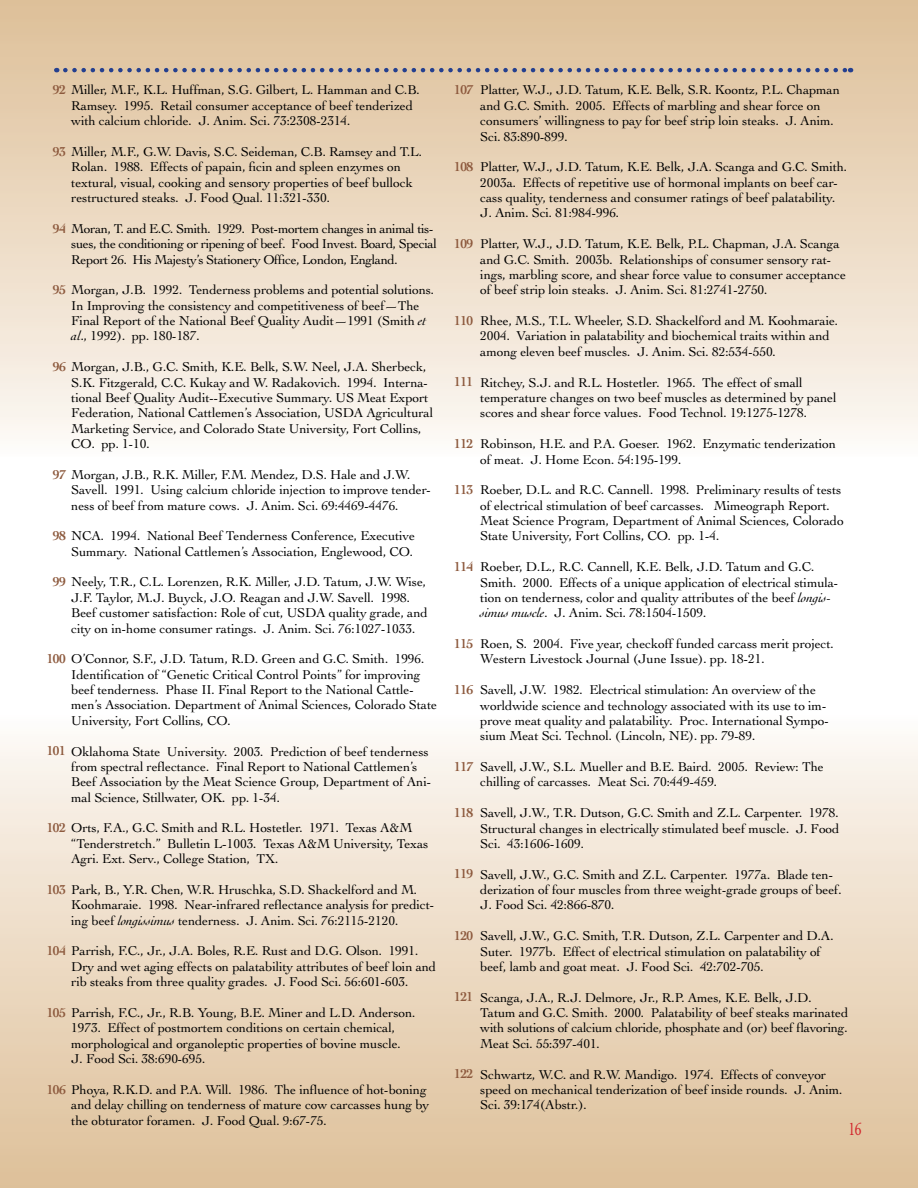
<style>
.page{position:relative;width:918px;height:1188px;background:#fff}
.page>*{position:absolute;margin:0;border:0;box-sizing:border-box;transform-origin:0 0}
.t1{font:18px "Albatross";color:#d2232a}
.t2{font:13.5px/15.5px "Cochin";letter-spacing:-.01em;color:#000}
.t3{font:13.5px/15.5px "Cochin";letter-spacing:-.03em;color:#000}
.t4{font:700 13.5px "Cochin";letter-spacing:-.06em;color:#8d5a3e}
.s1{font-weight:700;color:#8d5a3e}
.s2{font-style:italic}
</style>
<div class="page">
<svg style="left:0;top:740px;width:5px;height:448px;background:#ecdac3"></svg>
<div style="left:5px;top:713px;width:913px;height:475px;background:linear-gradient(to bottom,#fdfaf7,#ddbf97)"></div>
<div style="left:0;top:0;width:918px;height:456px;background:linear-gradient(to bottom,#ddbe96,#fdf9f5)"></div>
<svg style="left:65px;top:68px;width:786px;height:4px;background:#938f9c"></svg>
<p class="t2" style="left:71px;top:82px;width:350px;text-indent:-18px"><span class="s1">92</span> Miller, M.F., K.L. Huffman, S.G. Gilbert, L. Hamman and C.B.<br>Ramsey. 1995. Retail consumer acceptance of beef tenderized with calcium chloride. J. Anim. Sci. 73:2308-2314.</p>
<p class="t2" style="left:71px;top:144px;width:353px;text-indent:-18px"><span class="s1">93</span> Miller, M.F., G.W. Davis, S.C. Seideman, C.B. Ramsey and T.L.<br>Rolan. 1988. Effects of papain, ficin and spleen enzymes on textural, visual, cooking and sensory properties of beef bullock restructured steaks. J. Food Qual. 11:321-330.</p>
<p class="t3" style="left:71px;top:221px;width:367px;text-indent:-18px"><span class="s1">94</span> Moran, T. and E.C. Smith. 1929. Post-mortem changes in animal tis&shy;sues, the conditioning or ripening of beef. Food Invest. Board, Special<br>Report 26. His Majesty’s Stationery Office, London, England.</p>
<p class="t2" style="left:71px;top:282px;width:365px;text-indent:-18px"><span class="s1">95</span> Morgan, J.B. 1992. Tenderness problems and potential solutions.<br>In Improving the consistency and competitiveness of beef—The Final Report of the National Beef Quality Audit—1991 (Smith <span class="s2">et al</span>., 1992). pp. 180-187.</p>
<p class="t2" style="left:71px;top:359px;width:363px;text-indent:-18px"><span class="s1">96</span> Morgan, J.B., G.C. Smith, K.E. Belk, S.W. Neel, J.A. Sherbeck, S.K. Fitzgerald, C.C. Kukay and W. Radakovich. 1994. Interna&shy;tional Beef Quality Audit--Executive Summary. US Meat Export Federation, National Cattlemen’s Association, USDA Agricultural Marketing Service, and Colorado State University, Fort Collins, CO. pp. 1-10.</p>
<p class="t2" style="left:71px;top:467px;width:361px;text-indent:-18px"><span class="s1">97</span> Morgan, J.B., R.K. Miller, F.M. Mendez, D.S. Hale and J.W.<br>Savell. 1991. Using calcium chloride injection to improve tender&shy;ness of beef from mature cows. J. Anim. Sci. 69:4469-4476.</p>
<p class="t2" style="left:53px;top:528px;width:364px;text-align:right"><span class="s1">98</span> NCA. 1994. National Beef Tenderness Conference, Executive<br>Summary. National Cattlemen’s Association, Englewood, CO.</p>
<p class="t2" style="left:71px;top:574px;width:358px;text-indent:-18px"><span class="s1">99</span> Neely, T.R., C.L. Lorenzen, R.K. Miller, J.D. Tatum, J.W. Wise, J.F. Taylor, M.J. Buyck, J.O. Reagan and J.W. Savell. 1998.<br>Beef customer satisfaction: Role of cut, USDA quality grade, and city on in-home consumer ratings. J. Anim. Sci. 76:1027-1033.</p>
<p class="t2" style="left:71px;top:651px;width:367px;text-indent:-25px"><span class="s1">100</span> O’Connor, S.F., J.D. Tatum, R.D. Green and G.C. Smith. 1996.<br>Identification of “Genetic Critical Control Points” for improving beef tenderness. Phase II. Final Report to the National Cattle&shy;men’s Association. Department of Animal Sciences, Colorado State University, Fort Collins, CO.</p>
<p class="t2" style="left:71px;top:743px;width:361px;text-indent:-25px"><span class="s1">101</span> Oklahoma State University. 2003. Prediction of beef tenderness from spectral reflectance. Final Report to National Cattlemen’s Beef Association by the Meat Science Group, Department of Ani&shy;mal Science, Stillwater, OK. pp. 1-34.</p>
<p class="t2" style="left:71px;top:820px;width:359px;text-indent:-25px"><span class="s1">102</span> Orts, F.A., G.C. Smith and R.L. Hostetler. 1971. Texas A&amp;M “Tenderstretch.” Bulletin L-1003. Texas A&amp;M University, Texas<br>Agri. Ext. Serv., College Station, TX.</p>
<p class="t2" style="left:71px;top:882px;width:365px;text-indent:-25px"><span class="s1">103</span> Park, B., Y.R. Chen, W.R. Hruschka, S.D. Shackelford and M.<br>Koohmaraie. 1998. Near-infrared reflectance analysis for predict&shy;ing beef <span class="s2">longissimus</span> tenderness. J. Anim. Sci. 76:2115-2120.</p>
<p class="t2" style="left:71px;top:943px;width:366px;text-indent:-25px"><span class="s1">104</span> Parrish, F.C., Jr., J.A. Boles, R.E. Rust and D.G. Olson. 1991.<br>Dry and wet aging effects on palatability attributes of beef loin and rib steaks from three quality grades. J. Food Sci. 56:601-603.</p>
<p class="t2" style="left:71px;top:1005px;width:346px;text-indent:-25px"><span class="s1">105</span> Parrish, F.C., Jr., R.B. Young, B.E. Miner and L.D. Anderson.<br>1973. Effect of postmortem conditions on certain chemical, morphological and organoleptic properties of bovine muscle.<br>J. Food Sci. 38:690-695.</p>
<p class="t2" style="left:71px;top:1082px;width:359px;text-indent:-25px"><span class="s1">106</span> Phoya, R.K.D. and P.A. Will. 1986. The influence of hot-boning and delay chilling on tenderness of mature cow carcasses hung by the obturator foramen. J. Food Qual. 9:67-75.</p>
<p class="t2" style="left:480px;top:82px;width:361px">Platter, W.J., J.D. Tatum, K.E. Belk, S.R. Koontz, P.L. Chapman and G.C. Smith. 2005. Effects of marbling and shear force on consumers’ willingness to pay for beef strip loin steaks. J. Anim.<br>Sci. 83:890-899.</p>
<p class="t2" style="left:480px;top:159px;width:369px">Platter, W.J., J.D. Tatum, K.E. Belk, J.A. Scanga and G.C. Smith.<br>2003a. Effects of repetitive use of hormonal implants on beef car&shy;cass quality, tenderness and consumer ratings of beef palatability.<br>J. Anim. Sci. 81:984-996.</p>
<p class="t2" style="left:480px;top:236px;width:367px">Platter, W.J., J.D. Tatum, K.E. Belk, P.L. Chapman, J.A. Scanga and G.C. Smith. 2003b. Relationships of consumer sensory rat&shy;ings, marbling score, and shear force value to consumer acceptance of beef strip loin steaks. J. Anim. Sci. 81:2741-2750.</p>
<p class="t2" style="left:480px;top:313px;width:359px">Rhee, M.S., T.L. Wheeler, S.D. Shackelford and M. Koohmaraie.<br>2004. Variation in palatability and biochemical traits within and among eleven beef muscles. J. Anim. Sci. 82:534-550.</p>
<p class="t2" style="left:480px;top:375px;width:358px">Ritchey, S.J. and R.L. Hostetler. 1965. The effect of small temperature changes on two beef muscles as determined by panel scores and shear force values. Food Technol. 19:1275-1278.</p>
<p class="t2" style="left:480px;top:436px;width:357px">Robinson, H.E. and P.A. Goeser. 1962. Enzymatic tenderization of meat. J. Home Econ. 54:195-199.</p>
<p class="t2" style="left:480px;top:482px;width:365px">Roeber, D.L. and R.C. Cannell. 1998. Preliminary results of tests of electrical stimulation of beef carcasses. Mimeograph Report.<br>Meat Science Program, Department of Animal Sciences, Colorado State University, Fort Collins, CO. pp. 1-4.</p>
<p class="t2" style="left:480px;top:559px;width:360px">Roeber, D.L., R.C. Cannell, K.E. Belk, J.D. Tatum and G.C.<br>Smith. 2000. Effects of a unique application of electrical stimula&shy;tion on tenderness, color and quality attributes of the beef <span class="s2">longis&shy;simus muscle</span>. J. Anim. Sci. 78:1504-1509.</p>
<p class="t2" style="left:480px;top:636px;width:355px">Roen, S. 2004. Five year, checkoff funded carcass merit project.<br>Western Livestock Journal (June Issue). pp. 18-21.</p>
<p class="t2" style="left:480px;top:682px;width:350px">Savell, J.W. 1982. Electrical stimulation: An overview of the worldwide science and technology associated with its use to im&shy;prove meat quality and palatability. Proc. International Sympo&shy;sium Meat Sci. Technol. (Lincoln, NE). pp. 79-89.</p>
<p class="t2" style="left:480px;top:759px;width:345px">Savell, J.W., S.L. Mueller and B.E. Baird. 2005. Review: The chilling of carcasses. Meat Sci. 70:449-459.</p>
<p class="t2" style="left:480px;top:805px;width:361px;text-align:justify">Savell, J.W., T.R. Dutson, G.C. Smith and Z.L. Carpenter. 1978.<br>Structural changes in electrically stimulated beef muscle. J. Food Sci. 43:1606-1609.</p>
<p class="t2" style="left:480px;top:867px;width:363px">Savell, J.W., G.C. Smith and Z.L. Carpenter. 1977a. Blade ten&shy;derization of four muscles from three weight-grade groups of beef.<br>J. Food Sci. 42:866-870.</p>
<p class="t2" style="left:480px;top:928px;width:355px">Savell, J.W., G.C. Smith, T.R. Dutson, Z.L. Carpenter and D.A.<br>Suter. 1977b. Effect of electrical stimulation on palatability of beef, lamb and goat meat. J. Food Sci. 42:702-705.</p>
<p class="t2" style="left:480px;top:990px;width:369px">Scanga, J.A., R.J. Delmore, Jr., R.P. Ames, K.E. Belk, J.D.<br>Tatum and G.C. Smith. 2000. Palatability of beef steaks marinated with solutions of calcium chloride, phosphate and (or) beef flavoring.<br>Meat Sci. 55:397-401.</p>
<p class="t2" style="left:480px;top:1066px;width:364px">Schwartz, W.C. and R.W. Mandigo. 1974. Effects of conveyor speed on mechanical tenderization of beef inside rounds. J. Anim.<br>Sci. 39:174(Abstr.).</p>
<p class="t4" style="left:454px;top:82px;width:21px">107</p>
<p class="t4" style="left:454px;top:159px;width:21px">108</p>
<p class="t4" style="left:454px;top:236px;width:21px">109</p>
<p class="t4" style="left:454px;top:313px;width:21px">110</p>
<p class="t4" style="left:454px;top:374px;width:21px">111</p>
<p class="t4" style="left:454px;top:436px;width:21px">112</p>
<p class="t4" style="left:454px;top:482px;width:21px">113</p>
<p class="t4" style="left:454px;top:559px;width:21px">114</p>
<p class="t4" style="left:454px;top:636px;width:21px">115</p>
<p class="t4" style="left:454px;top:682px;width:21px">116</p>
<p class="t4" style="left:454px;top:759px;width:21px">117</p>
<p class="t4" style="left:454px;top:805px;width:21px">118</p>
<p class="t4" style="left:454px;top:866px;width:21px">119</p>
<p class="t4" style="left:454px;top:928px;width:21px">120</p>
<p class="t4" style="left:454px;top:989px;width:21px">121</p>
<p class="t4" style="left:454px;top:1066px;width:21px">122</p>
<h1 class="t1" style="left:850px;top:1119px;width:14px">16</h1>
</div>
